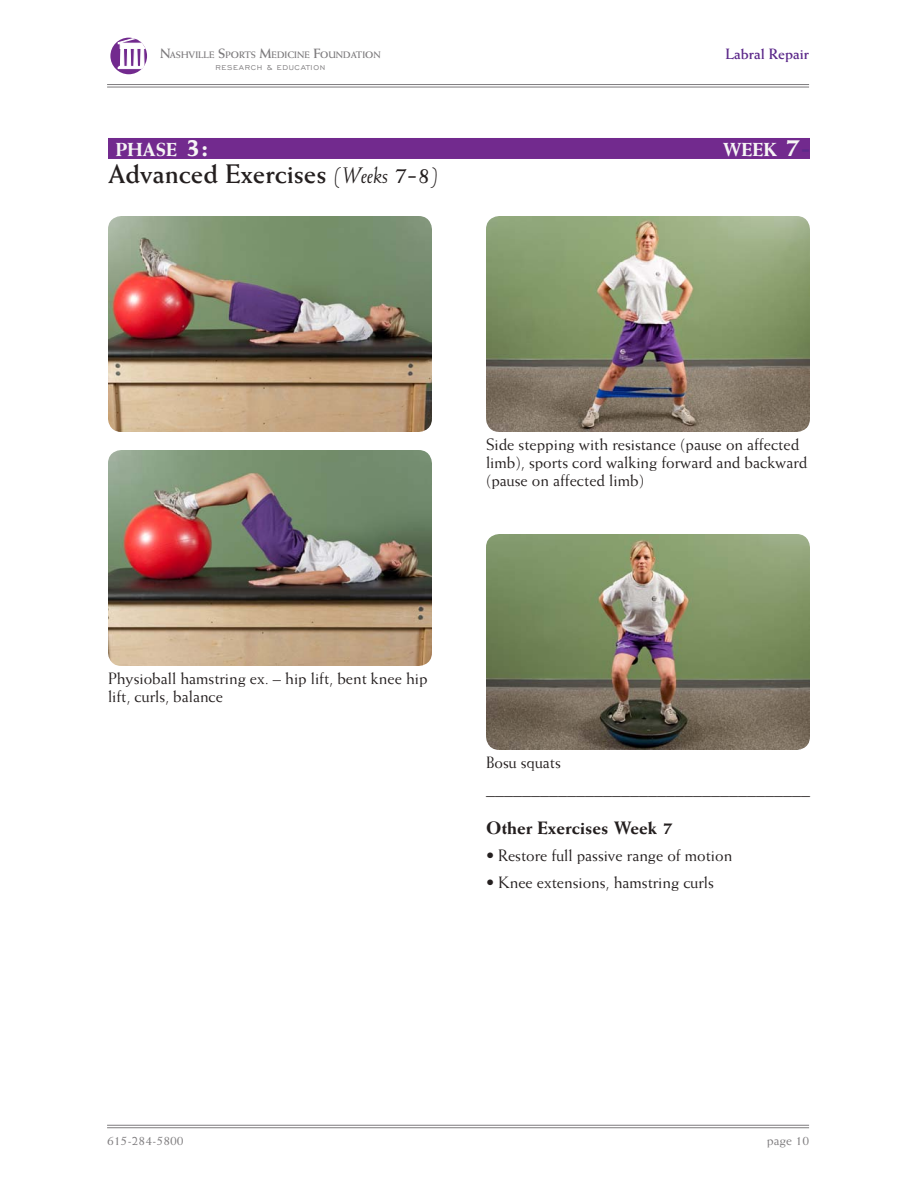
<style>
.page{position:relative;width:918px;height:1188px;background:#fff}
.page>*{position:absolute;margin:0;border:0;box-sizing:border-box;transform-origin:0 0}
.t1{font:700 27px "Weiss";color:#241f1f}
.t2{font:800 18.9px "Weiss";color:#f6f5f5}
.t3{font:18px "Weiss";color:#241f1f}
.t4{font:800 18px "Weiss";color:#241f1f}
.t5{font:16.5px/18px "Weiss";letter-spacing:-.005em;color:#241f1f}
.t6{font:700 15px "Weiss";color:#5c298a}
.t7{font:13.5px "Weiss";color:#7d7b7d}
.t8{font:700 9.45px "Weiss";color:#7d7b7d}
.t9{font:9px "Engravers Gothic BT";letter-spacing:.075em;color:#7d7b7d}
.s1{font-size:13.5px}
.s2{font-size:27px}
.s3{font-size:27px;color:#5c298a}
.s4{font-weight:400;font-style:italic;font-size:22.5px}
.s5{font-weight:400;font-style:italic;font-size:30px}
</style>
<div class="page">
<svg style="left:110px;top:38px;width:37px;height:36px"></svg>
<svg style="left:118px;top:38px;width:29px;height:31px"></svg>
<hr style="left:107px;top:1125px;width:702px;height:1px;background:#7d7b7d">
<hr style="left:107px;top:1127px;width:702px;height:1px;background:#7d7b7d">
<hr style="left:107px;top:84px;width:702px;height:1px;background:#7d7b7d">
<hr style="left:107px;top:87px;width:702px;height:1px;background:#7d7b7d">
<img style="left:108px;top:216px;width:324px;height:216px">
<img style="left:108px;top:450px;width:324px;height:216px">
<img style="left:486px;top:216px;width:324px;height:216px">
<img style="left:486px;top:534px;width:324px;height:216px">
<div style="left:108px;top:138px;width:702px;height:21px;background:#722a8e"></div>
<p class="t8" style="left:160px;top:49px;width:222px"><span class="s1">N</span>ASHVILLE <span class="s1">S</span>PORTS <span class="s1">M</span>EDICINE <span class="s1">F</span>OUNDATION</p>
<p class="t9" style="left:216px;top:62px;width:111px">RESEARCH &amp; EDUCATION</p>
<p class="t6" style="left:726px;top:45px;width:85px">Labral Repair</p>
<p class="t2" style="left:116px;top:138px;width:94px">PHASE <span class="s2">3:</span></p>
<p class="t2" style="left:723px;top:138px;width:89px">WEEK <span class="s2">7</span><span class="s3">-</span></p>
<h1 class="t1" style="left:108px;top:158px;width:332px">Advanced Exercises <span class="s4">(Weeks</span> <span class="s5">7-8</span><span class="s4">)</span></h1>
<p class="t5" style="left:486px;top:435px;width:323px">Side stepping with resistance (pause on affected limb), sports cord walking forward and backward (pause on affected limb)</p>
<p class="t5" style="left:108px;top:669px;width:321px">Physioball hamstring ex. – hip lift, bent knee hip lift, curls, balance</p>
<p class="t5" style="left:486px;top:753px;width:76px">Bosu squats</p>
<p class="t3" style="left:486px;top:778px;width:325px">____________________________________</p>
<p class="t4" style="left:486px;top:817px;width:189px">Other Exercises Week 7</p>
<p class="t5" style="left:486px;top:846px;width:248px">• Restore full passive range of motion</p>
<p class="t5" style="left:486px;top:873px;width:229px">• Knee extensions, hamstring curls</p>
<p class="t7" style="left:107px;top:1132px;width:78px">615-284-5800</p>
<p class="t7" style="left:767px;top:1132px;width:44px">page 10</p>
</div>
